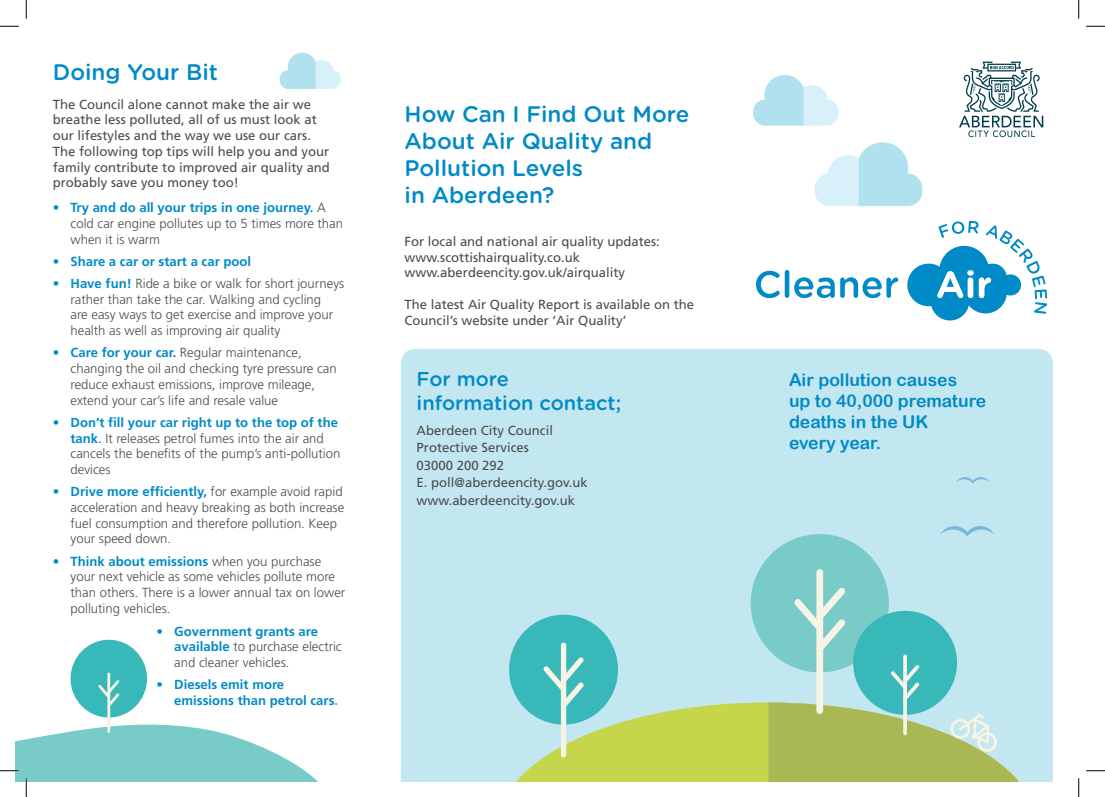
<style>
.page{position:relative;width:1105px;height:797px;background:#fff}
.page>*{position:absolute;margin:0;border:0;box-sizing:border-box;transform-origin:0 0}
.t1{font:500 22.5px/27px "Gotham Rounded";color:#008ac7}
.t2{font:500 20px/24px "Gotham Rounded";color:#008ac7}
.t3{font:17.5px/21px "Arial Rounded MT Bold";color:#008ac7}
.t4{font:300 13.12px/15.8px "Frutiger";color:#4b4c4d}
.t5{font:13.12px/15.8px "Frutiger";color:#4b4c4d}
.t6{font:700 13.12px/15.8px "Frutiger";color:#008ac7}
.s1{font-weight:700;color:#008ac7}
.s2{font-weight:400;color:#008ac7}
.s3{color:#38b8b8}
</style>
<div class="page">
<div style="left:401px;top:349px;width:652px;height:432px;background:#c3e7f0"></div>
<svg style="left:502px;top:702px;width:266px;height:79px;background:#c4da76"></svg>
<svg style="left:940px;top:526px;width:54px;height:10px"></svg>
<svg style="left:956px;top:477px;width:34px;height:6px"></svg>
<svg style="left:815px;top:142px;width:107px;height:64px"></svg>
<svg style="left:753px;top:75px;width:85px;height:50px"></svg>
<svg style="left:280px;top:53px;width:61px;height:36px"></svg>
<div style="left:71px;top:639px;width:76px;height:78px;background:#38b8b8;border-radius:50%"></div>
<hr style="left:107px;top:672px;width:3px;height:60px;background:#f6f4e4">
<svg style="left:98px;top:680px;width:21px;height:26px"></svg>
<svg style="left:756px;top:270px;width:142px;height:28px"></svg>
<svg style="left:907px;top:221px;width:140px;height:99px"></svg>
<div style="left:751px;top:534px;width:138px;height:138px;background:#78cbc7;border-radius:50%"></div>
<div style="left:816px;top:569px;width:7px;height:145px;background:#f6f4e4;border-radius:3px"></div>
<svg style="left:794px;top:587px;width:51px;height:64px"></svg>
<div style="left:853px;top:611px;width:104px;height:103px;background:#38b8b8;border-radius:50%"></div>
<svg style="left:903px;top:654px;width:4px;height:81px"></svg>
<svg style="left:768px;top:664px;width:265px;height:117px;background:#a8cca0"></svg>
<div style="left:509px;top:614px;width:109px;height:110px;background:#38b8b8;border-radius:50%"></div>
<div style="left:561px;top:642px;width:5px;height:115px;background:#f6f4e4;border-radius:3px"></div>
<svg style="left:543px;top:657px;width:41px;height:51px"></svg>
<svg style="left:959px;top:62px;width:84px;height:75px"></svg>
<svg style="left:0;top:25px;width:19px;height:2px"></svg>
<svg style="left:1086px;top:25px;width:19px;height:2px"></svg>
<svg style="left:1086px;top:770px;width:19px;height:1px"></svg>
<svg style="left:25px;top:0;width:2px;height:19px"></svg>
<svg style="left:0;top:712px;width:318px;height:85px"></svg>
<svg style="left:1078px;top:0;width:1px;height:19px"></svg>
<svg style="left:1078px;top:778px;width:1px;height:19px"></svg>
<h1 class="t1" style="left:53px;top:57px;width:167px">Doing Your Bit</h1>
<p class="t5" style="left:53px;top:96px;width:279px">The Council alone cannot make the air we breathe less polluted, all of us must look at our lifestyles and the way we use our cars.<br>The following top tips will help you and your family contribute to improved air quality and probably save you money too!</p>
<p class="t4" style="left:71px;top:200px;width:274px;text-indent:-18px"><span class="s1">• Try and do all your trips in one journey.</span> A cold car engine pollutes up to 5 times more than when it is warm</p>
<p class="t6" style="left:53px;top:253px;width:200px">• Share a car or start a car pool</p>
<p class="t4" style="left:71px;top:275px;width:275px;text-indent:-18px"><span class="s1">• Have fun!</span> Ride a bike or walk for short journeys rather than take the car. Walking and cycling<br>are easy ways to get exercise and improve your health as well as improving air quality</p>
<p class="t4" style="left:71px;top:345px;width:268px;text-indent:-18px"><span class="s1">• Care for your car.</span> Regular maintenance, changing the oil and checking tyre pressure can reduce exhaust emissions, improve mileage, extend your car’s life and resale value</p>
<p class="t4" style="left:71px;top:414px;width:271px;text-indent:-18px"><span class="s1">• Don’t fill your car right up to the top of the tank</span><span class="s2">.</span> It releases petrol fumes into the air and cancels the benefits of the pump’s anti-pollution devices</p>
<p class="t4" style="left:71px;top:483px;width:275px;text-indent:-18px"><span class="s1">• Drive more efficiently,</span> for example avoid rapid acceleration and heavy breaking as both increase fuel consumption and therefore pollution. Keep your speed down.</p>
<p class="t4" style="left:71px;top:553px;width:276px;text-indent:-18px"><span class="s1">• Think about emissions</span> when you purchase your next vehicle as some vehicles pollute more than others. There is a lower annual tax on lower polluting vehicles.</p>
<p class="t4" style="left:174px;top:623px;width:169px;text-indent:-18px"><span class="s1">• Government grants are available</span> to purchase electric and cleaner vehicles.</p>
<p class="t6" style="left:174px;top:676px;width:165px;text-indent:-18px">• Diesels emit more emissions than petrol cars<span class="s3">.</span></p>
<h1 class="t1" style="left:405px;top:100px;width:286px">How Can I Find Out More<br>About Air Quality and<br>Pollution Levels<br>in Aberdeen?</h1>
<p class="t5" style="left:405px;top:233px;width:257px">For local and national air quality updates: www.scottishairquality.co.uk www.aberdeencity.gov.uk/airquality</p>
<p class="t5" style="left:405px;top:296px;width:291px">The latest Air Quality Report is available on the<br>Council’s website under ‘Air Quality’</p>
<h2 class="t2" style="left:417px;top:366px;width:206px">For more information contact;</h2>
<p class="t5" style="left:417px;top:421px;width:173px;line-height:17.5px">Aberdeen City Council<br>Protective Services<br>03000 200 292<br>E. poll@aberdeencity.gov.uk www.aberdeencity.gov.uk</p>
<h3 class="t3" style="left:789px;top:369px;width:199px">Air pollution causes<br>up to 40,000 premature deaths in the UK<br>every year.</h3>
</div>
